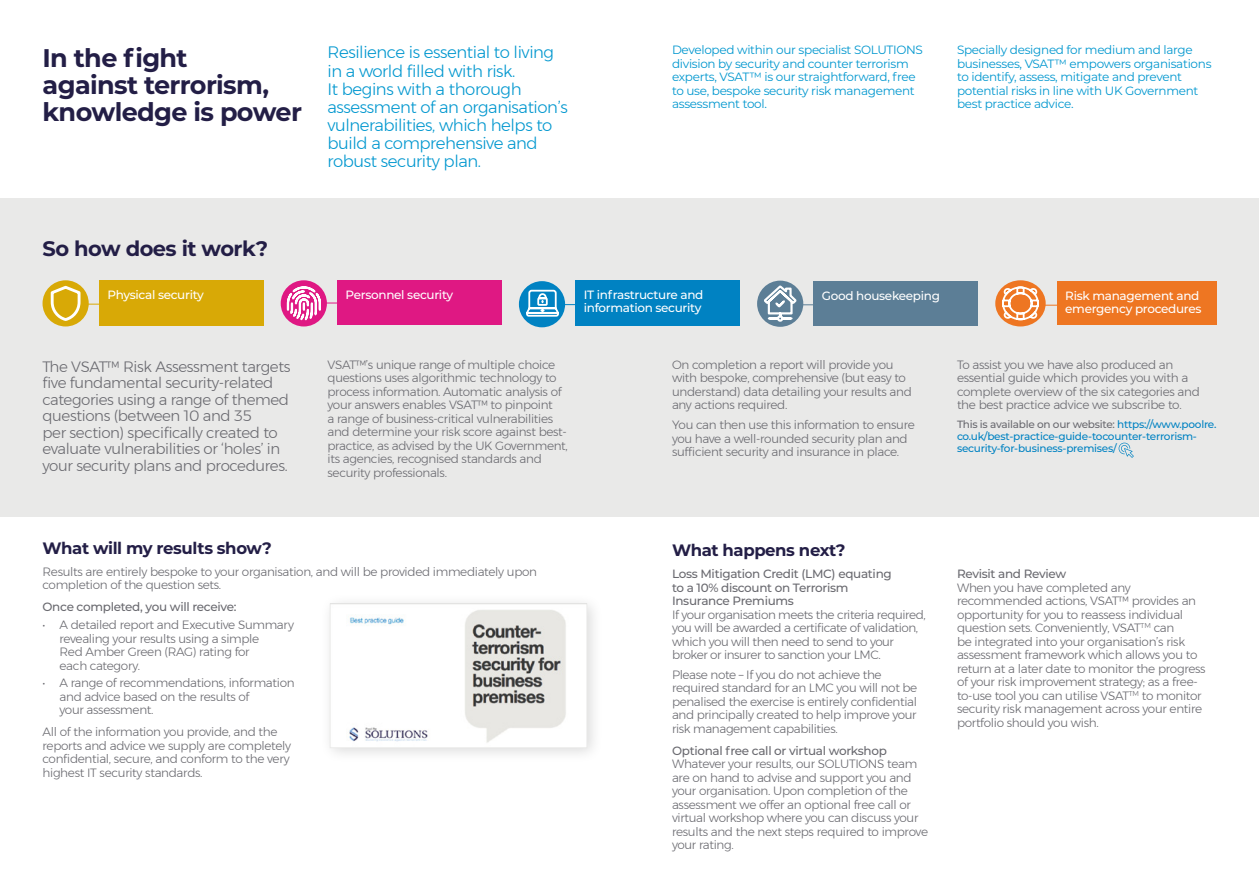
<style>
.page{position:relative;width:1259px;height:893px;background:#fff}
.page>*{position:absolute;margin:0;border:0;box-sizing:border-box;transform-origin:0 0}
.t1{font:700 25.5px/27px "Montserrat";letter-spacing:-.025em;color:#231e46}
.t2{font:700 21px "Montserrat";letter-spacing:-.025em;color:#231e46}
.t3{font:300 16.5px/18px "Montserrat";letter-spacing:-.025em;color:#0097cf}
.t4{font:700 16.5px "Montserrat";letter-spacing:-.025em;color:#231e46}
.t5{font:300 15px/16.5px "Montserrat";letter-spacing:-.025em;color:#69696f}
.t6{font:300 12px/13.5px "Montserrat";letter-spacing:-.025em;color:#69696f}
.t7{font:12px/13.5px "Montserrat";letter-spacing:-.025em;color:#0097cf}
.t8{font:500 12px/13.5px "Montserrat";letter-spacing:-.025em;color:#69696f}
.t9{font:500 12px/13.5px "Montserrat";letter-spacing:-.025em;color:#fff}
.t10{font:500 10.5px/12px "Montserrat";letter-spacing:-.025em;color:#0082c2}
.s1{color:#69696f}
</style>
<div class="page">
<div style="left:0;top:198px;width:1259px;height:319px;background:#e9e9e8"></div>
<div style="left:319px;top:593px;width:284px;height:171px;background:#000;opacity:.15"></div>
<img style="left:332px;top:606px;width:253px;height:140px">
<div style="left:330px;top:604px;width:257px;height:144px;border:1px solid #ebebea"></div>
<div style="left:43px;top:280px;width:46px;height:46px;background:#d8a906;border-radius:50%"></div>
<div style="left:99px;top:280px;width:165px;height:45px;background:#d8a906"></div>
<svg style="left:49px;top:284px;width:50px;height:38px"></svg>
<div style="left:281px;top:280px;width:46px;height:46px;background:#df1883;border-radius:50%"></div>
<div style="left:337px;top:280px;width:165px;height:45px;background:#df1883"></div>
<svg style="left:286px;top:285px;width:51px;height:42px"></svg>
<div style="left:519px;top:281px;width:46px;height:46px;background:#0082c2;border-radius:50%"></div>
<div style="left:575px;top:280px;width:165px;height:46px;background:#0082c2"></div>
<svg style="left:524px;top:289px;width:51px;height:29px"></svg>
<div style="left:757px;top:281px;width:46px;height:46px;background:#5c7e96;border-radius:50%"></div>
<div style="left:813px;top:281px;width:165px;height:45px;background:#5c7e96"></div>
<svg style="left:762px;top:286px;width:51px;height:37px"></svg>
<div style="left:995px;top:280px;width:50px;height:46px;background:#ee7622;border-radius:50%"></div>
<div style="left:1056px;top:281px;width:160px;height:44px;background:#ee7622"></div>
<svg style="left:1001px;top:286px;width:56px;height:35px"></svg>
<svg style="left:1118px;top:443px;width:15px;height:15px"></svg>
<h1 class="t1" style="left:43px;top:43px;width:261px">In the fight<br>against terrorism, knowledge is power</h1>
<h3 class="t3" style="left:327px;top:43px;width:242px">Resilience is essential to living in a world filled with risk.<br>It begins with a thorough assessment of an organisation’s vulnerabilities, which helps to build a comprehensive and robust security plan.</h3>
<p class="t7" style="left:672px;top:43px;width:252px">Developed within our specialist SOLUTIONS division by security and counter terrorism experts, VSAT™ is our straightforward, free to use, bespoke security risk management assessment tool.</p>
<p class="t7" style="left:957px;top:43px;width:256px">Specially designed for medium and large businesses, VSAT™ empowers organisations to identify, assess, mitigate and prevent potential risks in line with UK Government best practice advice.</p>
<h2 class="t2" style="left:43px;top:233px;width:227px">So how does it work?</h2>
<p class="t9" style="left:107px;top:287px;width:98px">Physical security</p>
<p class="t9" style="left:345px;top:287px;width:109px">Personnel security</p>
<p class="t9" style="left:584px;top:287px;width:121px">IT infrastructure and information security</p>
<p class="t9" style="left:821px;top:288px;width:120px">Good housekeeping</p>
<p class="t9" style="left:1065px;top:288px;width:138px">Risk management and emergency procedures</p>
<p class="t5" style="left:43px;top:358px;width:249px">The VSAT™ Risk Assessment targets five fundamental security-related categories using a range of themed questions (between 10 and 35<br>per section) specifically created to evaluate vulnerabilities or ‘holes’ in your security plans and procedures.</p>
<p class="t6" style="left:327px;top:358px;width:242px">VSAT™’s unique range of multiple choice questions uses algorithmic technology to process information. Automatic analysis of your answers enables VSAT™ to pinpoint<br>a range of business-critical vulnerabilities and determine your risk score against best&shy;practice, as advised by the UK Government, its agencies, recognised standards and security professionals.</p>
<h3 class="t4" style="left:43px;top:536px;width:231px">What will my results show?</h3>
<p class="t6" style="left:43px;top:565px;width:496px">Results are entirely bespoke to your organisation, and will be provided immediately upon completion of the question sets.</p>
<p class="t8" style="left:43px;top:600px;width:195px">Once completed, you will receive:</p>
<p class="t6" style="left:60px;top:618px;width:236px;text-indent:-17px">• A detailed report and Executive Summary revealing your results using a simple<br>Red Amber Green (RAG) rating for<br>each category.</p>
<p class="t6" style="left:60px;top:676px;width:237px;text-indent:-17px">• A range of recommendations, information and advice based on the results of<br>your assessment.</p>
<p class="t6" style="left:43px;top:725px;width:250px">All of the information you provide, and the reports and advice we supply are completely confidential, secure, and conform to the very highest IT security standards.</p>
<p class="t6" style="left:672px;top:358px;width:241px">On completion a report will provide you with bespoke, comprehensive (but easy to understand) data detailing your results and any actions required.</p>
<p class="t6" style="left:672px;top:418px;width:244px">You can then use this information to ensure you have a well-rounded security plan and sufficient security and insurance in place.</p>
<p class="t6" style="left:957px;top:358px;width:244px">To assist you we have also produced an essential guide which provides you with a complete overview of the six categories and the best practice advice we subscribe to.</p>
<p class="t10" style="left:957px;top:418px;width:261px"><span class="s1">This is available on our website:</span> https://www.poolre. co.uk/best-practice-guide-tocounter-terrorism&shy;security-for-business-premises/</p>
<h3 class="t4" style="left:672px;top:538px;width:175px">What happens next?</h3>
<p class="t8" style="left:672px;top:566px;width:221px">Loss Mitigation Credit (LMC) equating to a 10% discount on Terrorism<br>Insurance Premiums</p>
<p class="t6" style="left:672px;top:607px;width:255px">If your organisation meets the criteria required, you will be awarded a certificate of validation, which you will then need to send to your broker or insurer to sanction your LMC.</p>
<p class="t6" style="left:672px;top:668px;width:247px">Please note – If you do not achieve the required standard for an LMC you will not be penalised the exercise is entirely confidential and principally created to help improve your risk management capabilities.</p>
<p class="t8" style="left:672px;top:743px;width:216px">Optional free call or virtual workshop</p>
<p class="t6" style="left:672px;top:757px;width:257px">Whatever your results, our SOLUTIONS team are on hand to advise and support you and your organisation. Upon completion of the assessment we offer an optional free call or virtual workshop where you can discuss your results and the next steps required to improve your rating.</p>
<p class="t8" style="left:957px;top:566px;width:111px">Revisit and Review</p>
<p class="t6" style="left:957px;top:580px;width:250px">When you have completed any recommended actions, VSAT™ provides an opportunity for you to reassess individual question sets. Conveniently, VSAT<sup>TM</sup> can<br>be integrated into your organisation’s risk assessment framework which allows you to return at a later date to monitor the progress of your risk improvement strategy; as a free&shy;to-use tool you can utilise VSAT<sup>TM</sup> to monitor security risk management across your entire portfolio should you wish.</p>
</div>
